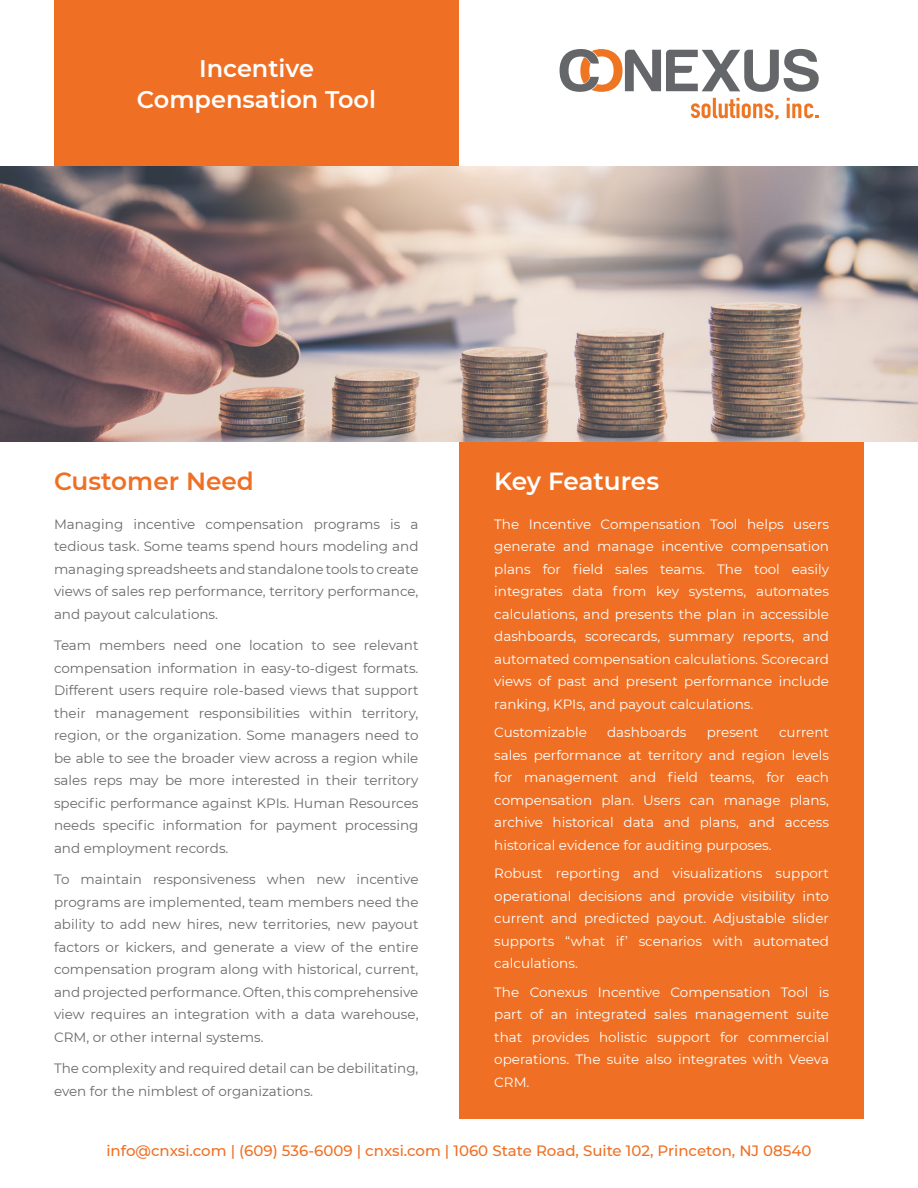
<style>
.page{position:relative;width:918px;height:1188px;background:#fff}
.page>*{position:absolute;margin:0;border:0;box-sizing:border-box;transform-origin:0 0}
.t1{font:600 24.75px "Montserrat";color:#ef7024}
.t2{font:600 24.75px "Montserrat";letter-spacing:-.01em;color:#fff}
.t3{font:600 24px "Montserrat";color:#fff}
.t4{font:500 15px "Montserrat";color:#ef7024}
.t5{font:13.5px/22.5px "Montserrat";color:#6a6a6e;text-align:justify}
.t6{font:13.5px/22.5px "Montserrat";color:#fff;text-align:justify}
</style>
<div class="page">
<div style="left:459px;top:377px;width:405px;height:742px;background:#ef7024"></div>
<div style="left:55px;top:1px;width:403px;height:375px;background:#ef7024"></div>
<svg style="left:560px;top:49px;width:259px;height:43px"></svg>
<svg style="left:691px;top:98px;width:88px;height:22px"></svg>
<svg style="left:787px;top:98px;width:31px;height:20px"></svg>
<img style="left:0;top:166px;width:918px;height:275px">
<p class="t3" style="left:199px;top:51px;width:116px">Incentive</p>
<p class="t3" style="left:137px;top:83px;width:241px">Compensation Tool</p>
<p class="t1" style="left:54px;top:464px;width:201px">Customer Need</p>
<p class="t5" style="left:54px;top:512px;width:366px">Managing incentive compensation programs is a tedious task. Some teams spend hours modeling and managing spreadsheets and standalone tools to create views of sales rep performance, territory performance, and payout calculations.</p>
<p class="t5" style="left:54px;top:634px;width:366px">Team members need one location to see relevant compensation information in easy-to-digest formats.<br>Different users require role-based views that support their management responsibilities within territory, region, or the organization. Some managers need to be able to see the broader view across a region while sales reps may be more interested in their territory specific performance against KPIs. Human Resources needs specific information for payment processing and employment records.</p>
<p class="t5" style="left:54px;top:868px;width:366px">To maintain responsiveness when new incentive programs are implemented, team members need the ability to add new hires, new territories, new payout factors or kickers, and generate a view of the entire compensation program along with historical, current, and projected performance. Often, this comprehensive view requires an integration with a data warehouse, CRM, or other internal systems.</p>
<p class="t5" style="left:54px;top:1057px;width:366px">The complexity and required detail can be debilitating, even for the nimblest of organizations.</p>
<p class="t2" style="left:494px;top:464px;width:166px">Key Features</p>
<p class="t6" style="left:494px;top:512px;width:336px">The Incentive Compensation Tool helps users generate and manage incentive compensation plans for field sales teams. The tool easily integrates data from key systems, automates calculations, and presents the plan in accessible dashboards, scorecards, summary reports, and automated compensation calculations. Scorecard views of past and present performance include ranking, KPIs, and payout calculations.</p>
<p class="t6" style="left:494px;top:721px;width:94px">Customizable</p>
<p class="t6" style="left:607px;top:721px;width:81px">dashboards</p>
<p class="t6" style="left:707px;top:721px;width:53px">present</p>
<p class="t6" style="left:494px;top:721px;width:336px;text-indent:285px">current sales performance at territory and region levels for management and field teams, for each compensation plan. Users can manage plans, archive historical data and plans, and access historical evidence for auditing purposes.</p>
<p class="t6" style="left:494px;top:862px;width:336px">Robust reporting and visualizations support operational decisions and provide visibility into current and predicted payout. Adjustable slider supports “what if’ scenarios with automated calculations.</p>
<p class="t6" style="left:494px;top:980px;width:336px">The Conexus Incentive Compensation Tool is part of an integrated sales management suite that provides holistic support for commercial operations. The suite also integrates with Veeva CRM.</p>
<p class="t4" style="left:106px;top:1141px;width:707px">info@cnxsi.com | (609) 536-6009 | cnxsi.com | 1060 State Road, Suite 102, Princeton, NJ 08540</p>
</div>
